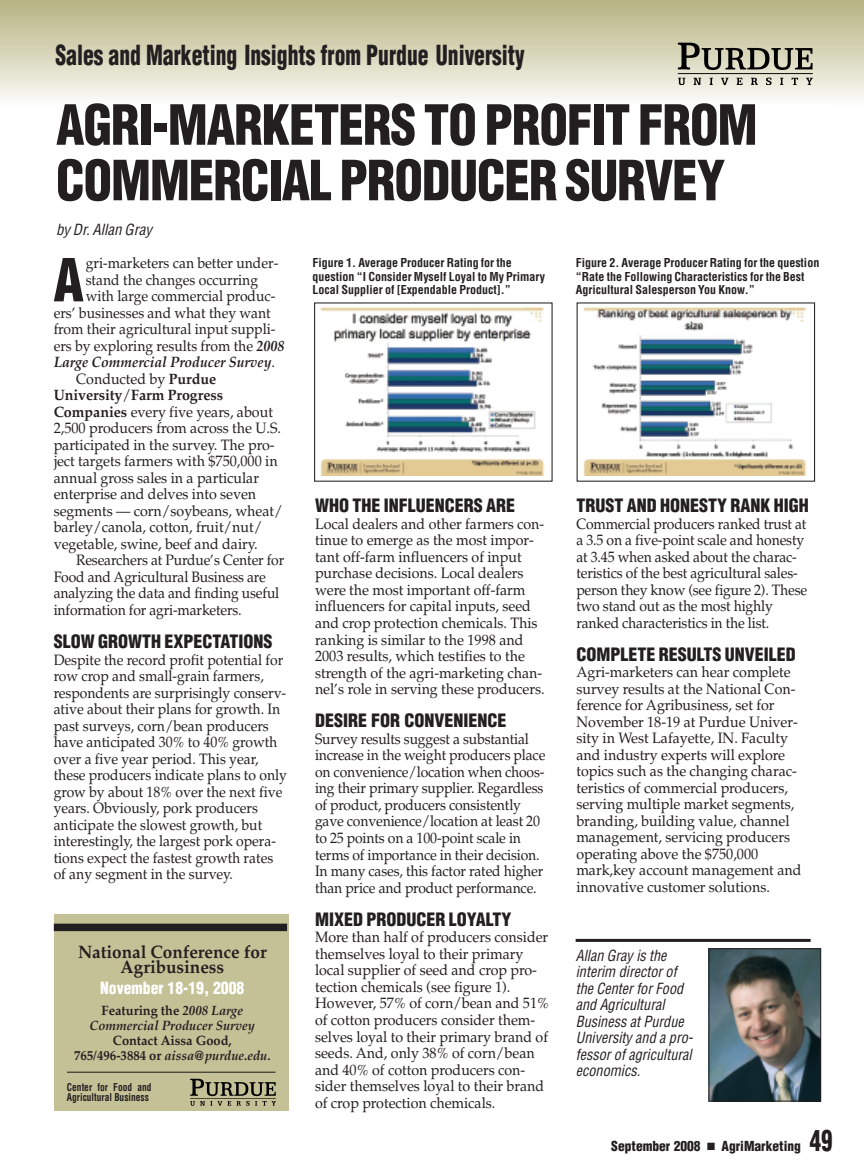
<style>
.page{position:relative;width:864px;height:1175px;background:#fff}
.page>*{position:absolute;margin:0;border:0;box-sizing:border-box;transform-origin:0 0}
.t1{font:900 condensed 57.9px "Helvetica";color:#231f20;scale:.95 1}
.t2{font:900 condensed 54px/55.5px "Helvetica";letter-spacing:-.02em;color:#231f20;scale:.95 1}
.t3{font:900 condensed 27px "Helvetica";color:#231f20;scale:.8 1}
.t4{font:900 condensed 18px "Helvetica";color:#231f20}
.t5{font:700 18px/15px "Palatino";color:#231f20;text-align:center;scale:.95 1}
.t6{font:900 condensed 16.5px "Helvetica";color:#fff;scale:.95 1}
.t7{font:15px/16.5px "Palatino";color:#231f20;scale:.95 1}
.t8{font:15px/16.5px "Palatino";color:#231f20;scale:.93 1}
.t9{font:italic condensed 15px/16.5px "Helvetica";color:#231f20;scale:.95 1}
.t10{font:italic 700 15px "Palatino";color:#231f20;scale:.93 1}
.t11{font:700 15px "Palatino";color:#231f20;scale:.95 1}
.t12{font:italic condensed 15px "Helvetica";color:#231f20}
.t13{font:700 13.5px/15px "Palatino";color:#231f20;text-align:center;scale:.93 1}
.t14{font:italic 700 13.5px/15px "Palatino";color:#231f20;text-align:center;scale:.95 1}
.t15{font:900 condensed 13.5px "Helvetica";color:#231f20}
.t16{font:700 condensed 12px/13.5px "Helvetica";color:#231f20}
.t17{font:700 condensed 10.5px/10.5px "Helvetica";color:#231f20;scale:.9 1}
.s1{font-weight:700;font-style:italic}
.s2{font-weight:400;font-style:normal}
.s3{font-weight:700}
.s4{font-weight:400}
.s5{font-style:normal}
.s6{font-style:italic}
.s7{font-size:28.5px}
</style>
<div class="page">
<div style="left:0;top:0;width:864px;height:104px;background:linear-gradient(to bottom,#b5b17f,#f5f5f1)"></div>
<img style="left:678px;top:42px;width:65px;height:28px">
<img style="left:711px;top:950px;width:108px;height:149px">
<div style="left:709px;top:948px;width:112px;height:153px;border:1px solid #231f20"></div>
<hr style="left:576px;top:939px;width:235px;height:3px;background:#231f20">
<img style="left:320px;top:306px;width:225px;height:170px">
<img style="left:583px;top:306px;width:224px;height:169px">
<div style="left:54px;top:914px;width:234px;height:197px;background:#c4c197"></div>
<hr style="left:67px;top:1071px;width:208px;height:1px;background:#231f20">
<img style="left:190px;top:1078px;width:42px;height:18px">
<div style="left:54px;top:923px;width:233px;height:8px;background:#231f20"></div>
<h3 class="t3" style="left:55px;top:40px;width:588px">Sales and Marketing Insights from Purdue University</h3>
<h2 class="t2" style="left:56px;top:98px;width:740px">AGRI-MARKETERS TO PROFIT FROM<br>COMMERCIAL PRODUCER SURVEY</h2>
<p class="t12" style="left:56px;top:221px;width:98px">by Dr. Allan Gray</p>
<h1 class="t1" style="left:53px;top:247px;width:34px">A</h1>
<p class="t8" style="left:86px;top:255px;width:209px">gri-marketers can better under-</p>
<p class="t8" style="left:86px;top:271px;width:187px">stand the changes occurring</p>
<p class="t8" style="left:86px;top:288px;width:205px">with large commercial produc-</p>
<p class="t8" style="left:54px;top:304px;width:235px">ers’ businesses and what they want</p>
<p class="t8" style="left:54px;top:321px;width:240px">from their agricultural input suppli-</p>
<p class="t8" style="left:54px;top:337px;width:250px">ers by exploring results from the <span class="s1">2008</span></p>
<p class="t10" style="left:54px;top:353px;width:240px">Large Commercial Producer Survey<span class="s2">.</span></p>
<p class="t7" style="left:76px;top:370px;width:149px">Conducted by <span class="s3">Purdue</span></p>
<p class="t11" style="left:54px;top:386px;width:180px">University<span class="s4">/</span>Farm Progress</p>
<p class="t7" style="left:54px;top:403px;width:232px"><span class="s3">Companies</span> every five years, about</p>
<p class="t7" style="left:54px;top:420px;width:241px">2,500 producers from across the U.S.</p>
<p class="t7" style="left:54px;top:436px;width:234px">participated in the survey. The pro-</p>
<p class="t7" style="left:54px;top:453px;width:237px">ject targets farmers with $750,000 in</p>
<p class="t7" style="left:54px;top:469px;width:218px">annual gross sales in a particular</p>
<p class="t7" style="left:54px;top:486px;width:215px">enterprise and delves into seven</p>
<p class="t7" style="left:54px;top:502px;width:243px">segments — corn/soybeans, wheat/</p>
<p class="t7" style="left:54px;top:519px;width:221px">barley/canola, cotton, fruit/nut/</p>
<p class="t7" style="left:54px;top:535px;width:216px">vegetable, swine, beef and dairy.</p>
<p class="t8" style="left:76px;top:552px;width:225px">Researchers at Purdue’s Center for</p>
<p class="t8" style="left:54px;top:568px;width:229px">Food and Agricultural Business are</p>
<p class="t8" style="left:54px;top:585px;width:244px">analyzing the data and finding useful</p>
<p class="t8" style="left:54px;top:601px;width:204px">information for agri-marketers.</p>
<p class="t4" style="left:54px;top:631px;width:220px">SLOW GROWTH EXPECTATIONS</p>
<p class="t8" style="left:54px;top:651px;width:252px">Despite the record profit potential for row crop and small-grain farmers, respondents are surprisingly conserv&shy;ative about their plans for growth. In past surveys, corn/bean producers have anticipated 30% to 40% growth over a five year period. This year, these producers indicate plans to only grow by about 18% over the next five years. Obviously, pork producers anticipate the slowest growth, but interestingly, the largest pork opera&shy;tions expect the fastest growth rates of any segment in the survey.</p>
<p class="t5" style="left:78px;top:944px;width:200px">National Conference for<br>Agribusiness</p>
<p class="t6" style="left:100px;top:978px;width:153px">November 18-19, 2008</p>
<p class="t14" style="left:90px;top:1002px;width:176px"><span class="s5">Featuring the</span> 2008 Large<br>Commercial Producer Survey</p>
<p class="t13" style="left:74px;top:1032px;width:213px">Contact Aissa Good,<br>765/496-3884 or <span class="s6">aissa@purdue.edu.</span></p>
<p class="t17" style="left:67px;top:1081px;width:96px">Center for Food and<br>Agricultural Business</p>
<p class="t16" style="left:313px;top:256px;width:234px">Figure 1. Average Producer Rating for the question “I Consider Myself Loyal to My Primary<br>Local Supplier of [Expendable Product].”</p>
<p class="t4" style="left:315px;top:495px;width:202px">WHO THE INFLUENCERS ARE</p>
<p class="t7" style="left:315px;top:515px;width:243px">Local dealers and other farmers con&shy;tinue to emerge as the most impor&shy;tant off-farm influencers of input purchase decisions. Local dealers were the most important off-farm influencers for capital inputs, seed and crop protection chemicals. This ranking is similar to the 1998 and 2003 results, which testifies to the strength of the agri-marketing chan&shy;nel’s role in serving these producers.</p>
<p class="t4" style="left:315px;top:710px;width:193px">DESIRE FOR CONVENIENCE</p>
<p class="t8" style="left:315px;top:730px;width:249px">Survey results suggest a substantial increase in the weight producers place on convenience/location when choos&shy;ing their primary supplier. Regardless of product, producers consistently gave convenience/location at least 20 to 25 points on a 100-point scale in terms of importance in their decision.<br>In many cases, this factor rated higher than price and product performance.</p>
<p class="t4" style="left:315px;top:909px;width:198px">MIXED PRODUCER LOYALTY</p>
<p class="t7" style="left:315px;top:928px;width:248px">More than half of producers consider themselves loyal to their primary local supplier of seed and crop pro&shy;tection chemicals (see figure 1).<br>However, 57% of corn/bean and 51% of cotton producers consider them&shy;selves loyal to their primary brand of seeds. And, only 38% of corn/bean and 40% of cotton producers con&shy;sider themselves loyal to their brand of crop protection chemicals.</p>
<p class="t16" style="left:576px;top:256px;width:245px">Figure 2. Average Producer Rating for the question “Rate the Following Characteristics for the Best<br>Agricultural Salesperson You Know.”</p>
<p class="t4" style="left:576px;top:495px;width:234px">TRUST AND HONESTY RANK HIGH</p>
<p class="t8" style="left:576px;top:515px;width:250px">Commercial producers ranked trust at a 3.5 on a five-point scale and honesty at 3.45 when asked about the charac&shy;teristics of the best agricultural sales&shy;person they know (see figure 2). These two stand out as the most highly ranked characteristics in the list.</p>
<p class="t4" style="left:576px;top:644px;width:221px">COMPLETE RESULTS UNVEILED</p>
<p class="t7" style="left:576px;top:664px;width:238px">Agri-marketers can hear complete survey results at the National Con&shy;ference for Agribusiness, set for November 18-19 at Purdue Univer&shy;sity in West Lafayette, IN. Faculty and industry experts will explore topics such as the changing charac&shy;teristics of commercial producers, serving multiple market segments, branding, building value, channel management, servicing producers operating above the $750,000 mark,key account management and innovative customer solutions.</p>
<p class="t9" style="left:576px;top:947px;width:125px">Allan Gray is the interim director of the Center for Food and Agricultural<br>Business at Purdue<br>University and a pro&shy;fessor of agricultural economics.</p>
<p class="t15" style="left:611px;top:1138px;width:223px">September 2008 ■ AgriMarketing <span class="s7">49</span></p>
</div>
